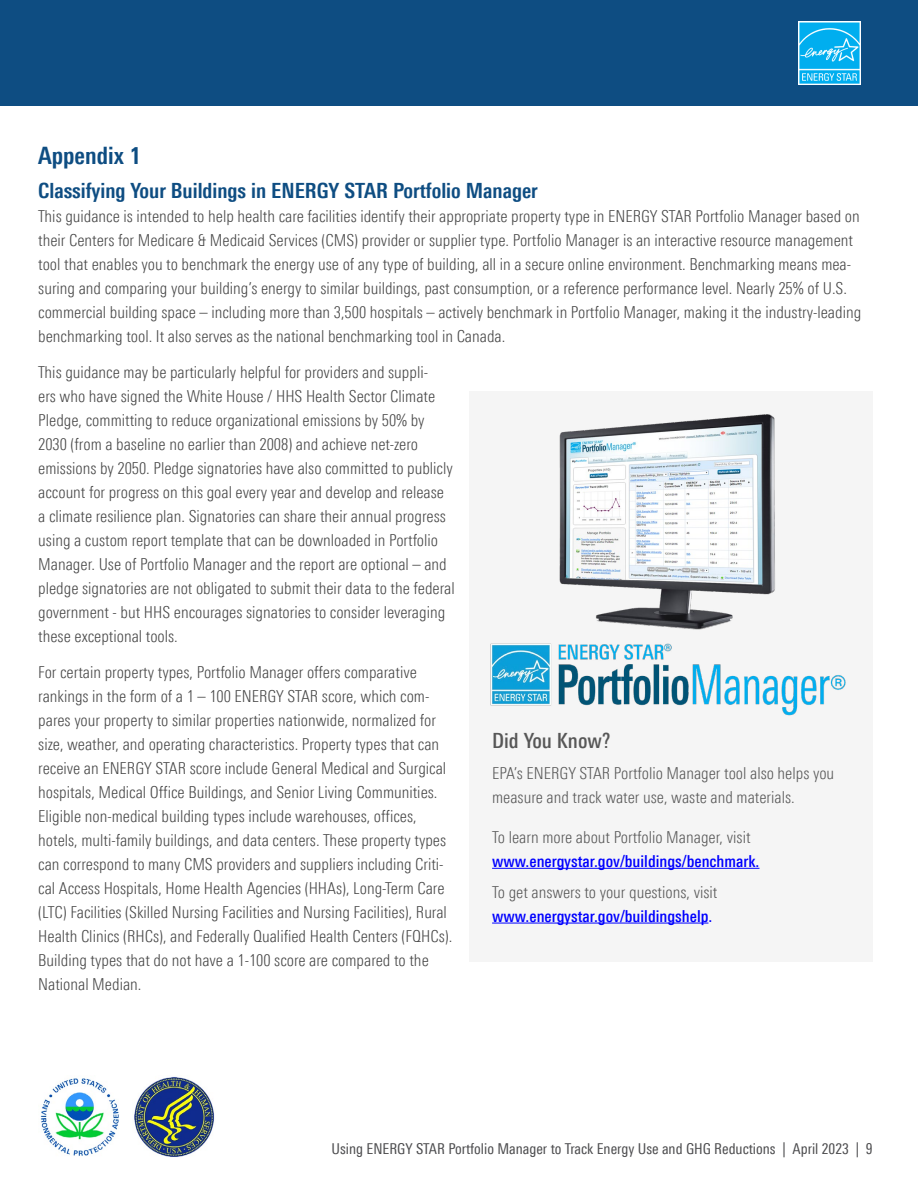
<style>
.page{position:relative;width:918px;height:1188px;background:#fff}
.page>*{position:absolute;margin:0;border:0;box-sizing:border-box;transform-origin:0 0}
.t1{font:700 condensed 24px "LT Univers";color:#0e4d82}
.t2{font:700 condensed 21px "LT Univers";color:#0e4d82}
.t3{font:500 condensed 21px "LT Univers";color:#575757}
.t4{font:300 condensed 16.5px/24px "LT Univers";color:#464646}
.t5{font:300 condensed 16.5px/24px "LT Univers";color:#575757}
.t6{font:500 condensed 16.5px "LT Univers";color:#00f}
.t7{font:condensed 15px "LT Univers";color:#4d4d4f}
</style>
<div class="page">
<img style="left:40px;top:1078px;width:79px;height:78px">
<div style="left:0;top:0;width:918px;height:106px;background:#0e4d82"></div>
<img style="left:799px;top:21px;width:62px;height:64px">
<img style="left:134px;top:1077px;width:81px;height:80px">
<div style="left:469px;top:391px;width:404px;height:570px;background:#f5f5f5"></div>
<hr style="left:492px;top:868px;width:267px;height:1px;background:#00f">
<hr style="left:492px;top:923px;width:216px;height:1px;background:#00f">
<img style="left:559px;top:414px;width:216px;height:216px">
<img style="left:491px;top:643px;width:355px;height:73px">
<h1 class="t1" style="left:38px;top:142px;width:104px">Appendix 1</h1>
<p class="t2" style="left:38px;top:178px;width:501px">Classifying Your Buildings in ENERGY STAR Portfolio Manager</p>
<p class="t4" style="left:38px;top:204px;width:824px">This guidance is intended to help health care facilities identify their appropriate property type in ENERGY STAR Portfolio Manager based on their Centers for Medicare &amp; Medicaid Services (CMS) provider or supplier type. Portfolio Manager is an interactive resource management tool that enables you to benchmark the energy use of any type of building, all in a secure online environment. Benchmarking means mea&shy;suring and comparing your building’s energy to similar buildings, past consumption, or a reference performance level. Nearly 25% of U.S. commercial building space – including more than 3,500 hospitals – actively benchmark in Portfolio Manager, making it the industry-leading benchmarking tool. It also serves as the national benchmarking tool in Canada.</p>
<p class="t4" style="left:38px;top:360px;width:418px">This guidance may be particularly helpful for providers and suppli-<br>ers who have signed the White House / HHS Health Sector Climate Pledge, committing to reduce organizational emissions by 50% by 2030 (from a baseline no earlier than 2008) and achieve net-zero emissions by 2050. Pledge signatories have also committed to publicly account for progress on this goal every year and develop and release a climate resilience plan. Signatories can share their annual progress using a custom report template that can be downloaded in Portfolio Manager. Use of Portfolio Manager and the report are optional – and pledge signatories are not obligated to submit their data to the federal government - but HHS encourages signatories to consider leveraging these exceptional tools.</p>
<p class="t4" style="left:38px;top:660px;width:416px">For certain property types, Portfolio Manager offers comparative rankings in the form of a 1 – 100 ENERGY STAR score, which com&shy;pares your property to similar properties nationwide, normalized for size, weather, and operating characteristics. Property types that can receive an ENERGY STAR score include General Medical and Surgical hospitals, Medical Office Buildings, and Senior Living Communities.<br>Eligible non-medical building types include warehouses, offices, hotels, multi-family buildings, and data centers. These property types can correspond to many CMS providers and suppliers including Criti&shy;cal Access Hospitals, Home Health Agencies (HHAs), Long-Term Care (LTC) Facilities (Skilled Nursing Facilities and Nursing Facilities), Rural Health Clinics (RHCs), and Federally Qualified Health Centers (FQHCs).<br>Building types that do not have a 1-100 score are compared to the National Median.</p>
<p class="t3" style="left:492px;top:728px;width:120px">Did You Know?</p>
<p class="t5" style="left:492px;top:761px;width:344px">EPA’s ENERGY STAR Portfolio Manager tool also helps you measure and track water use, waste and materials.</p>
<p class="t5" style="left:492px;top:825px;width:260px">To learn more about Portfolio Manager, visit</p>
<p class="t6" style="left:492px;top:852px;width:269px">www.energystar.gov/buildings/benchmark.</p>
<p class="t5" style="left:492px;top:880px;width:227px">To get answers to your questions, visit</p>
<p class="t6" style="left:492px;top:906px;width:222px">www.energystar.gov/buildingshelp.</p>
<p class="t7" style="left:332px;top:1140px;width:543px">Using ENERGY STAR Portfolio Manager to Track Energy Use and GHG Reductions | April 2023 | 9</p>
</div>
